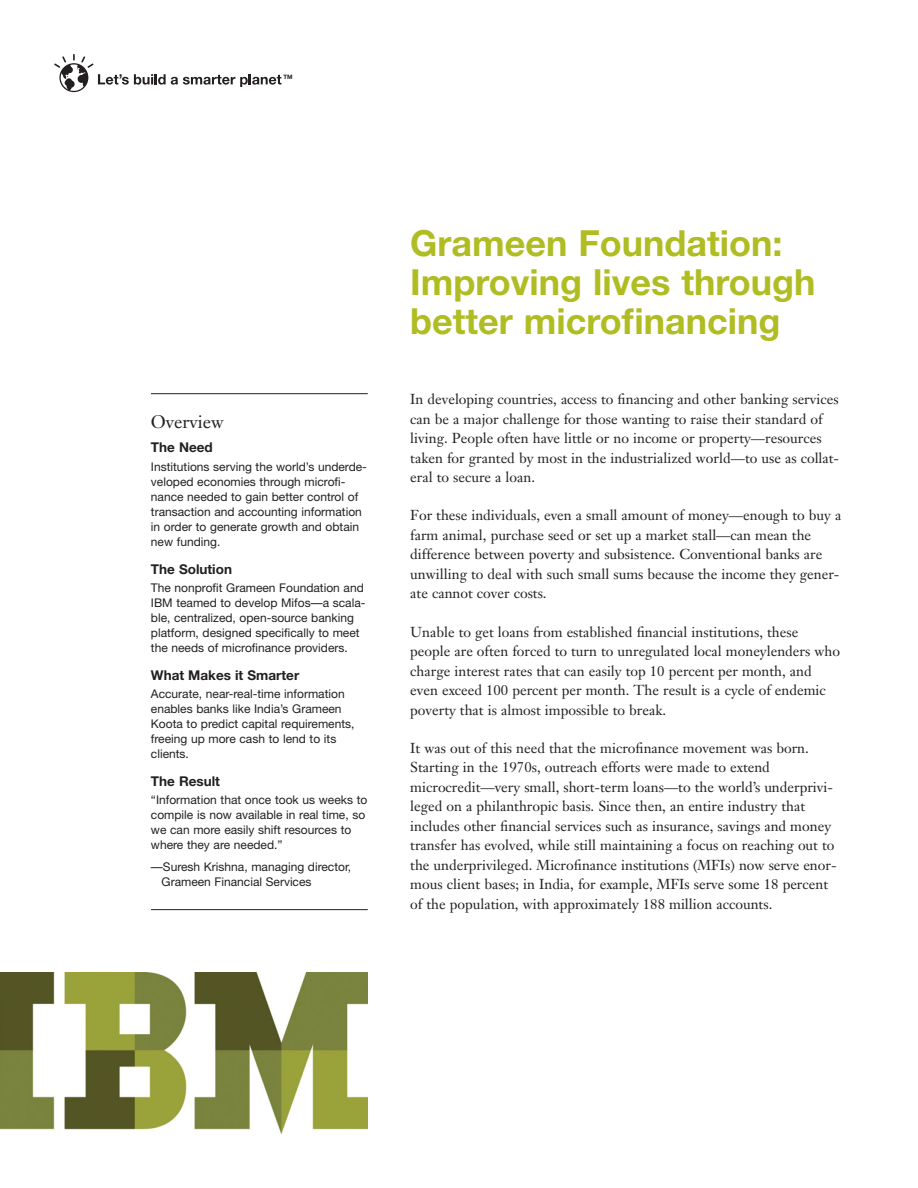
<style>
.page{position:relative;width:918px;height:1188px;background:#fff}
.page>*{position:absolute;margin:0;border:0;box-sizing:border-box;transform-origin:0 0}
.t1{font:700 36px/39px "Helvetica Neue";color:#afbd22}
.t2{font:18px "Janson Text";color:#231f20}
.t3{font:14.25px/19.5px "Janson Text";color:#231f20}
.t4{font:700 13.5px "Helvetica Neue";color:#231f20}
.t5{font:12px/15px "Helvetica Neue";color:#231f20}
.t6{font:700 6px "Helvetica Neue CE";color:#231f20}
</style>
<div class="page">
<svg style="left:54px;top:54px;width:227px;height:38px"></svg>
<img style="left:0;top:973px;width:368px;height:161px">
<hr style="left:151px;top:393px;width:217px;height:1px;background:#231f20">
<hr style="left:151px;top:909px;width:217px;height:1px;background:#231f20">
<p class="t6" style="left:283px;top:73px;width:11px">TM</p>
<p class="t2" style="left:151px;top:414px;width:74px">Overview</p>
<p class="t4" style="left:151px;top:443px;width:63px">The Need</p>
<p class="t5" style="left:151px;top:460px;width:217px">Institutions serving the world’s underde&shy;veloped economies through microfi&shy;nance needed to gain better control of transaction and accounting information in order to generate growth and obtain new funding.</p>
<p class="t4" style="left:151px;top:564px;width:83px">The Solution</p>
<p class="t5" style="left:151px;top:581px;width:216px">The nonprofit Grameen Foundation and IBM teamed to develop Mifos—a scala&shy;ble, centralized, open-source banking platform, designed specifically to meet the needs of microfinance providers.</p>
<p class="t4" style="left:151px;top:670px;width:150px">What Makes it Smarter</p>
<p class="t5" style="left:151px;top:688px;width:205px">Accurate, near-real-time information enables banks like India’s Grameen<br>Koota to predict capital requirements, freeing up more cash to lend to its clients.</p>
<p class="t4" style="left:151px;top:777px;width:71px">The Result</p>
<p class="t5" style="left:151px;top:794px;width:218px">“Information that once took us weeks to compile is now available in real time, so we can more easily shift resources to where they are needed.”</p>
<p class="t5" style="left:162px;top:860px;width:191px;text-indent:-11px">—Suresh Krishna, managing director,<br>Grameen Financial Services</p>
<h1 class="t1" style="left:410px;top:227px;width:407px">Grameen Foundation:<br>Improving lives through better microfinancing</h1>
<p class="t3" style="left:410px;top:391px;width:430px">In developing countries, access to financing and other banking services can be a major challenge for those wanting to raise their standard of living. People often have little or no income or property—resources taken for granted by most in the industrialized world—to use as collat&shy;eral to secure a loan.</p>
<p class="t3" style="left:410px;top:507px;width:433px">For these individuals, even a small amount of money—enough to buy a farm animal, purchase seed or set up a market stall—can mean the difference between poverty and subsistence. Conventional banks are unwilling to deal with such small sums because the income they gener&shy;ate cannot cover costs.</p>
<p class="t3" style="left:410px;top:623px;width:431px">Unable to get loans from established financial institutions, these people are often forced to turn to unregulated local moneylenders who charge interest rates that can easily top 10 percent per month, and even exceed 100 percent per month. The result is a cycle of endemic poverty that is almost impossible to break.</p>
<p class="t3" style="left:410px;top:739px;width:428px">It was out of this need that the microfinance movement was born.<br>Starting in the 1970s, outreach efforts were made to extend microcredit—very small, short-term loans—to the world’s underprivi&shy;leged on a philanthropic basis. Since then, an entire industry that includes other financial services such as insurance, savings and money transfer has evolved, while still maintaining a focus on reaching out to the underprivileged. Microfinance institutions (MFIs) now serve enor&shy;mous client bases; in India, for example, MFIs serve some 18 percent of the population, with approximately 188 million accounts.</p>
</div>
